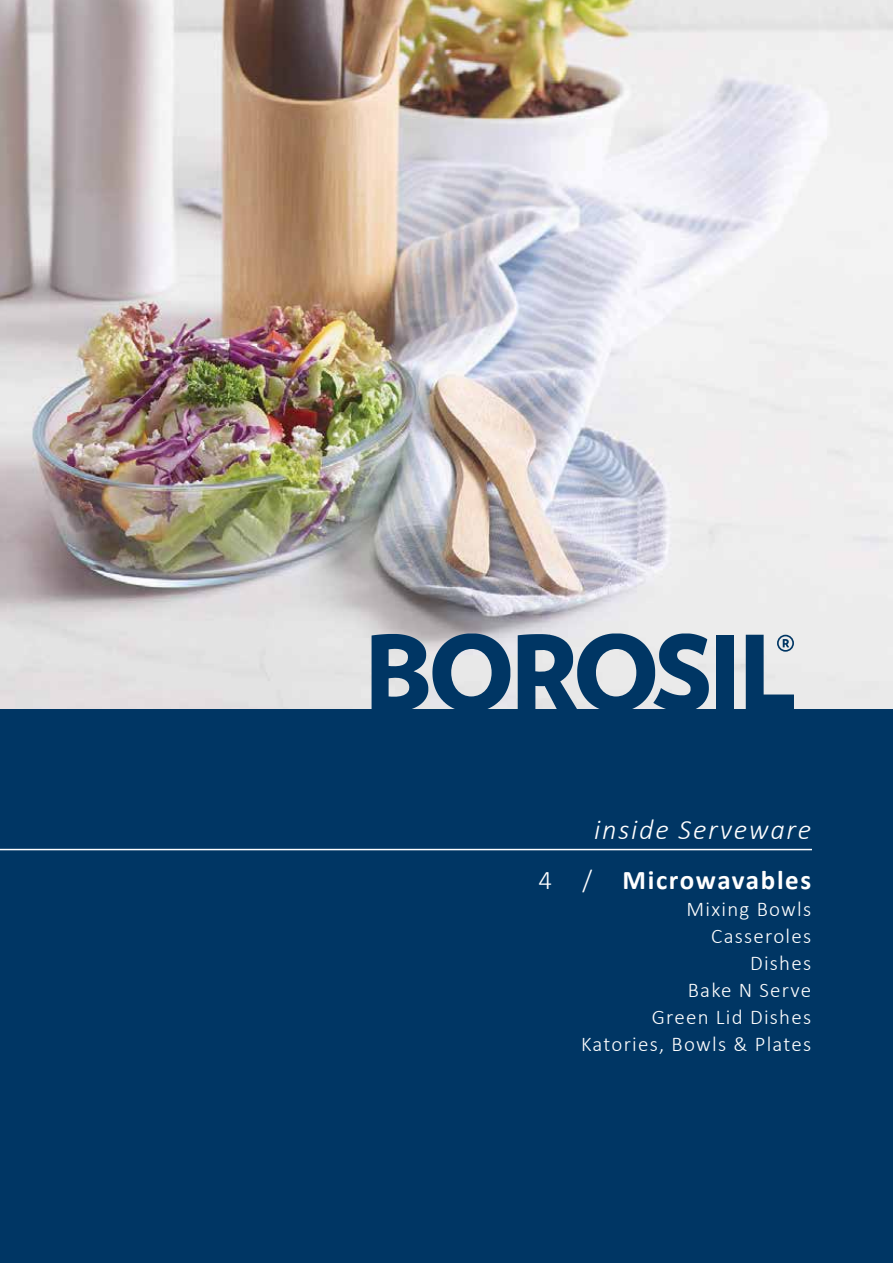
<style>
.page{position:relative;width:893px;height:1263px;background:#fff}
.page>*{position:absolute;margin:0;border:0;box-sizing:border-box;transform-origin:0 0}
.t1{font:italic 300 28.5px "Calibri";letter-spacing:.06em;color:#fff}
.t2{font:700 27px "Calibri";letter-spacing:.06em;color:#fff}
.t3{font:300 21px/27px "Calibri";letter-spacing:.06em;color:#fff;text-align:right}
.s1{font-weight:300}
</style>
<div class="page">
<img style="left:0;top:0;width:893px;height:709px">
<div style="left:0;top:709px;width:893px;height:554px;background:#003664"></div>
<hr style="left:0;top:849px;width:812px;height:1px;background:#fff">
<svg style="left:518px;top:633px;width:191px;height:76px;background:#5b7c98"></svg>
<div style="left:716px;top:635px;width:18px;height:76px;background:#003664"></div>
<svg style="left:746px;top:635px;width:48px;height:74px;background:#6f8ca4"></svg>
<svg style="left:372px;top:633px;width:138px;height:76px;background:#557693"></svg>
<h1 class="t1" style="left:594px;top:811px;width:218px">inside Serveware</h1>
<p class="t2" style="left:539px;top:861px;width:274px"><span class="s1">4 /</span> Microwavables</p>
<p class="t3" style="left:581px;top:895px;width:232px">Mixing Bowls<br>Casseroles<br>Dishes<br>Bake N Serve<br>Green Lid Dishes<br>Katories, Bowls &amp; Plates</p>
</div>
